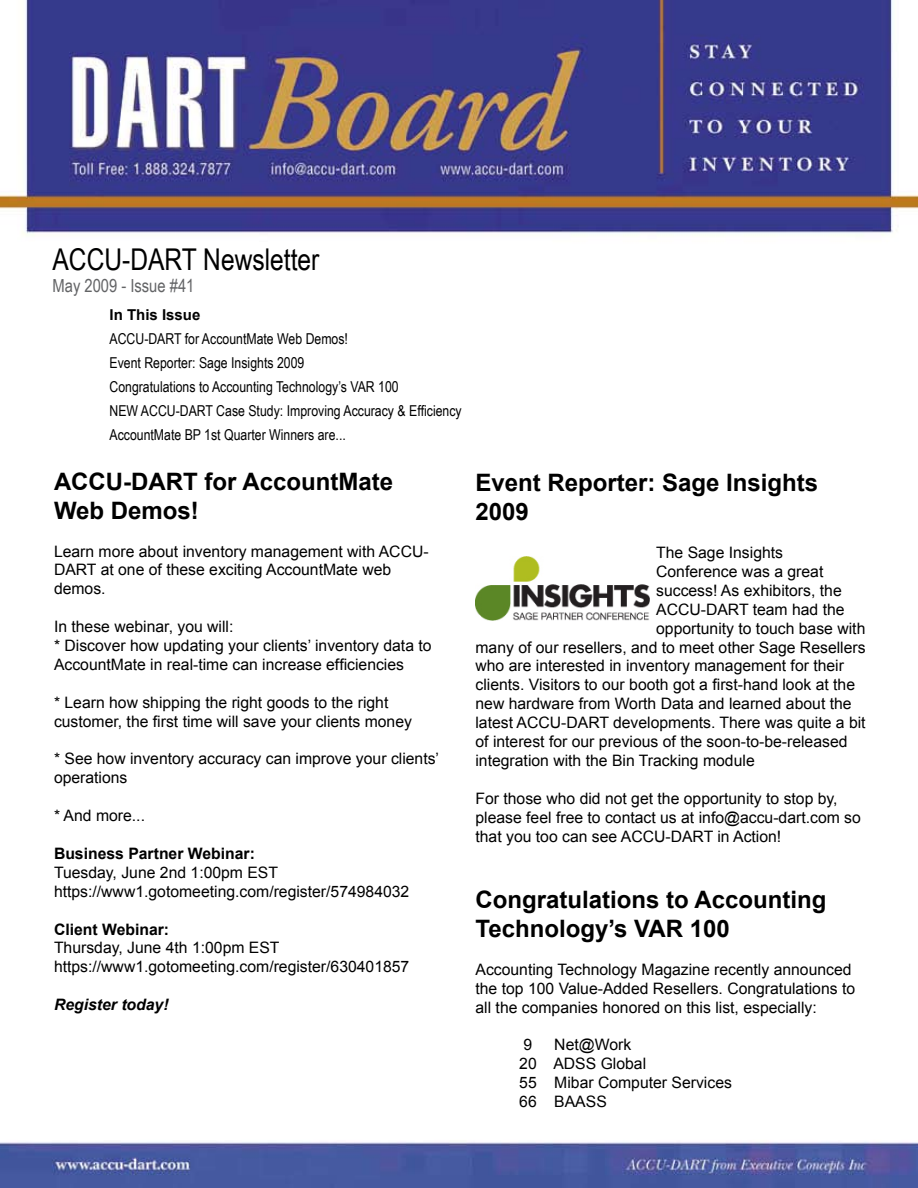
<style>
.page{position:relative;width:918px;height:1188px;background:#fff}
.page>*{position:absolute;margin:0;border:0;box-sizing:border-box;transform-origin:0 0}
.t1{font:30px "Arial Narrow";color:#000}
.t2{font:700 24px/28.8px "Arial";color:#000}
.t3{font:18px "Arial Narrow";color:#636466}
.t4{font:15.75px/18.9px "Arial";color:#000}
.t5{font:700 15.75px "Arial";color:#000}
.t6{font:italic 700 15.75px "Arial";color:#000}
.t7{font:15px/24px "Arial Narrow";color:#000}
.t8{font:700 15px "Arial";color:#000}
</style>
<div class="page">
<img style="left:0;top:0;width:918px;height:1188px">
<img style="left:476px;top:556px;width:173px;height:65px">
<h1 class="t1" style="left:52px;top:238px;width:268px">ACCU-DART Newsletter</h1>
<p class="t3" style="left:52px;top:272px;width:143px">May 2009 - Issue #41</p>
<p class="t8" style="left:110px;top:305px;width:92px">In This Issue</p>
<p class="t7" style="left:110px;top:326px;width:354px">ACCU-DART for AccountMate Web Demos!<br>Event Reporter: Sage Insights 2009<br>Congratulations to Accounting Technology’s VAR 100<br>NEW ACCU-DART Case Study: Improving Accuracy &amp; Efficiency AccountMate BP 1st Quarter Winners are...</p>
<h2 class="t2" style="left:54px;top:468px;width:341px">ACCU-DART for AccountMate<br>Web Demos!</h2>
<p class="t4" style="left:54px;top:542px;width:376px">Learn more about inventory management with ACCU-<br>DART at one of these exciting AccountMate web demos.</p>
<p class="t4" style="left:54px;top:617px;width:379px">In these webinar, you will:<br>* Discover how updating your clients’ inventory data to<br>AccountMate in real-time can increase efficiencies</p>
<p class="t4" style="left:54px;top:693px;width:359px">* Learn how shipping the right goods to the right customer, the first time will save your clients money</p>
<p class="t4" style="left:54px;top:750px;width:387px">* See how inventory accuracy can improve your clients’ operations</p>
<p class="t4" style="left:54px;top:806px;width:93px">* And more...</p>
<p class="t5" style="left:54px;top:843px;width:203px">Business Partner Webinar:</p>
<p class="t4" style="left:54px;top:863px;width:357px">Tuesday, June 2nd 1:00pm EST https://www1.gotomeeting.com/register/574984032</p>
<p class="t5" style="left:54px;top:919px;width:117px">Client Webinar:</p>
<p class="t4" style="left:54px;top:939px;width:357px">Thursday, June 4th 1:00pm EST https://www1.gotomeeting.com/register/630401857</p>
<p class="t6" style="left:54px;top:994px;width:116px">Register today!</p>
<h2 class="t2" style="left:476px;top:469px;width:344px">Event Reporter: Sage Insights<br>2009</h2>
<p class="t4" style="left:656px;top:543px;width:128px">The Sage Insights</p>
<p class="t4" style="left:656px;top:562px;width:169px">Conference was a great</p>
<p class="t4" style="left:656px;top:581px;width:187px">success! As exhibitors, the</p>
<p class="t4" style="left:656px;top:600px;width:190px">ACCU-DART team had the</p>
<p class="t4" style="left:656px;top:619px;width:211px">opportunity to touch base with</p>
<p class="t4" style="left:476px;top:638px;width:392px">many of our resellers, and to meet other Sage Resellers</p>
<p class="t4" style="left:476px;top:657px;width:370px">who are interested in inventory management for their</p>
<p class="t4" style="left:476px;top:676px;width:381px">clients. Visitors to our booth got a first-hand look at the</p>
<p class="t4" style="left:476px;top:694px;width:378px">new hardware from Worth Data and learned about the</p>
<p class="t4" style="left:476px;top:713px;width:392px">latest ACCU-DART developments. There was quite a bit</p>
<p class="t4" style="left:476px;top:732px;width:374px">of interest for our previous of the soon-to-be-released</p>
<p class="t4" style="left:476px;top:751px;width:281px">integration with the Bin Tracking module</p>
<p class="t4" style="left:476px;top:789px;width:387px">For those who did not get the opportunity to stop by, please feel free to contact us at info@accu-dart.com so that you too can see ACCU-DART in Action!</p>
<h2 class="t2" style="left:476px;top:886px;width:353px">Congratulations to Accounting<br>Technology’s VAR 100</h2>
<p class="t4" style="left:476px;top:960px;width:381px">Accounting Technology Magazine recently announced the top 100 Value-Added Resellers. Congratulations to all the companies honored on this list, especially:</p>
<p class="t4" style="left:524px;top:1036px;width:10px">9</p>
<p class="t4" style="left:519px;top:1036px;width:214px;text-indent:35px">Net@Work<br>20 ADSS Global<br>55 Mibar Computer Services<br>66 BAASS</p>
</div>
